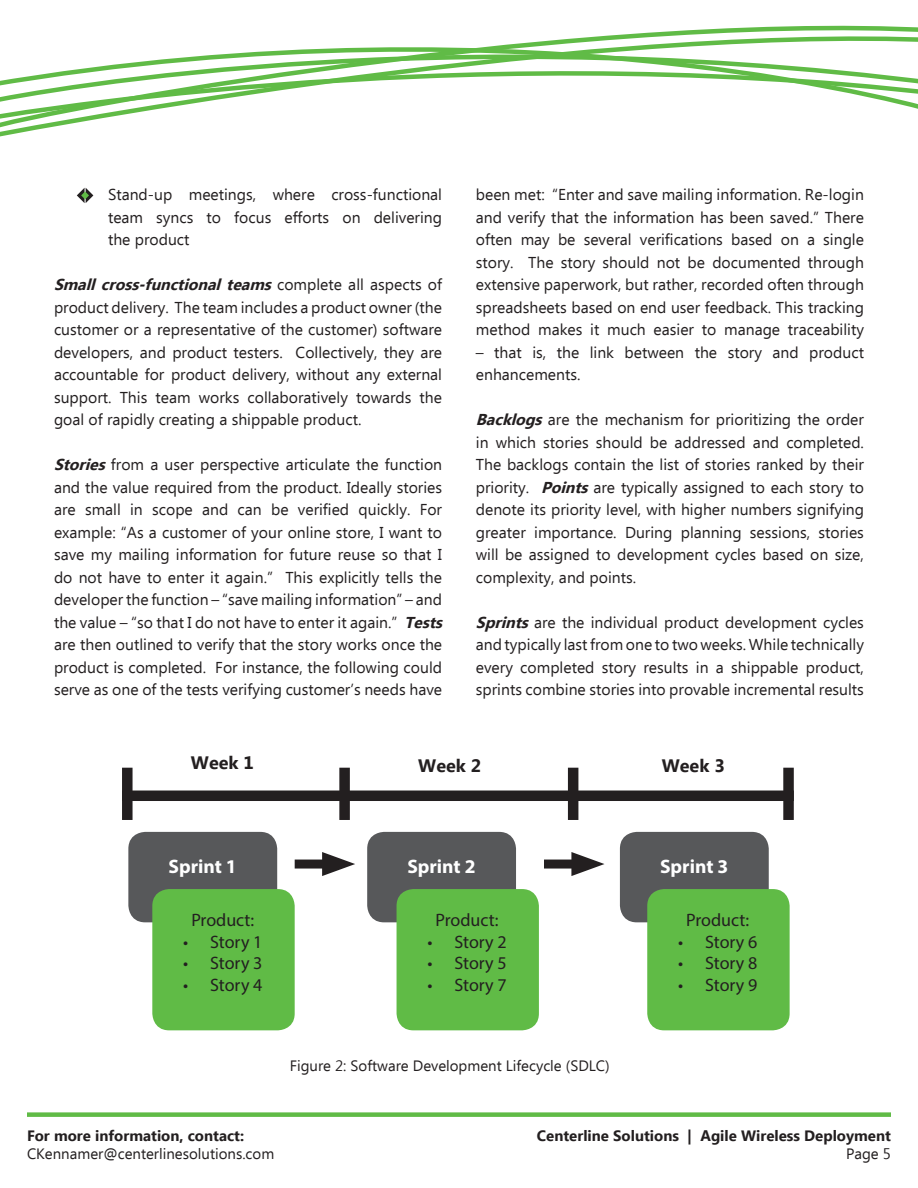
<style>
.page{position:relative;width:918px;height:1188px;background:#fff}
.page>*{position:absolute;margin:0;border:0;box-sizing:border-box;transform-origin:0 0}
.t1{font:700 19.5px "Myriad Pro";color:#fff}
.t2{font:18px "Myriad Pro";color:#231f20}
.t3{font:700 18px "Ebrima";color:#231f20}
.t4{font:15.75px/22.5px "Ebrima";color:#231f20;text-align:justify}
.t5{font:15px "Ebrima";color:#231f20}
.t6{font:700 15px "Ebrima";color:#231f20}
.s1{font-weight:700;font-style:italic}
</style>
<div class="page">
<div style="left:27px;top:1112px;width:864px;height:5px;background:#60bb46"></div>
<svg style="left:0;top:25px;width:918px;height:112px"></svg>
<svg style="left:0;top:36px;width:918px;height:88px"></svg>
<div style="left:122px;top:791px;width:672px;height:10px;background:#231f20"></div>
<div style="left:122px;top:768px;width:11px;height:52px;background:#231f20"></div>
<div style="left:339px;top:768px;width:11px;height:52px;background:#231f20"></div>
<div style="left:568px;top:768px;width:10px;height:52px;background:#231f20"></div>
<div style="left:783px;top:768px;width:11px;height:52px;background:#231f20"></div>
<div style="left:128px;top:832px;width:149px;height:90px;background:#57585a;border-radius:17px"></div>
<div style="left:152px;top:889px;width:143px;height:141px;background:#60bb46;border-radius:17px"></div>
<div style="left:367px;top:832px;width:149px;height:90px;background:#57585a;border-radius:17px"></div>
<div style="left:397px;top:889px;width:142px;height:141px;background:#60bb46;border-radius:17px"></div>
<div style="left:620px;top:832px;width:149px;height:90px;background:#57585a;border-radius:17px"></div>
<div style="left:647px;top:889px;width:143px;height:141px;background:#60bb46;border-radius:17px"></div>
<div style="left:295px;top:860px;width:41px;height:9px;background:#231f20"></div>
<svg style="left:322px;top:852px;width:33px;height:24px"></svg>
<div style="left:544px;top:860px;width:41px;height:9px;background:#231f20"></div>
<svg style="left:571px;top:852px;width:34px;height:24px"></svg>
<svg style="left:77px;top:188px;width:16px;height:15px"></svg>
<p class="t4" style="left:108px;top:185px;width:336px">Stand-up meetings, where cross-functional team syncs to focus efforts on delivering the product</p>
<p class="t4" style="left:54px;top:275px;width:390px"><span class="s1">Smallcross-functionalteams</span>c o m p l e t e a l l a s p e c t s o f product delivery. The team includes a product owner (the customer or a representative of the customer) software developers, and product testers. Collectively, they are accountable for product delivery, without any external support. This team works collaboratively towards the goal of rapidly creating a shippable product.</p>
<p class="t4" style="left:54px;top:455px;width:395px;text-align:left"><span class="s1">Stories</span>from a user perspective articulate the function and the value required from the product. Ideally stories are small in scope and can be verified quickly. For example: “As a customer of your online store, I want to save my mailing information for future reuse so that I do not have to enter it again.” This explicitly tells the developer the function – “save mailing information” – and the value – “so that I do not have to enter it again.” <span class="s1">Tests </span>are then outlined to verify that the story works once the product is completed. For instance, the following could serve as one of the tests verifying customer’s needs have</p>
<p class="t4" style="left:476px;top:185px;width:390px">been met: “Enter and save mailing information. Re-login and verify that the information has been saved.” There often may be several verifications based on a single story. The story should not be documented through extensive paperwork, but rather, recorded often through spreadsheets based on end user feedback. This tracking method makes it much easier to manage traceability</p>
<p class="t4" style="left:476px;top:342px;width:390px">– that is, the link between the story and product enhancements.</p>
<p class="t4" style="left:476px;top:410px;width:390px"><span class="s1">Backlogs</span>are the mechanism for prioritizing the order in which stories should be addressed and completed.<br>The backlogs contain the list of stories ranked by their priority. <span class="s1">Points</span>are typically assigned to each story to denote its priority level, with higher numbers signifying greater importance. During planning sessions, stories will be assigned to development cycles based on size, complexity, and points.</p>
<p class="t4" style="left:476px;top:612px;width:390px"><span class="s1">Sprints</span>are the individual product development cycles and typically last from one to two weeks. While technically every completed story results in a shippable product, sprints combine stories into provable incremental results</p>
<p class="t3" style="left:191px;top:750px;width:64px">Week 1</p>
<p class="t3" style="left:418px;top:752px;width:64px">Week 2</p>
<p class="t3" style="left:662px;top:752px;width:64px">Week 3</p>
<p class="t1" style="left:169px;top:853px;width:70px">Sprint 1</p>
<p class="t2" style="left:191px;top:909px;width:64px">Product:</p>
<p class="t2" style="left:183px;top:931px;width:81px">• Story 1</p>
<p class="t2" style="left:183px;top:952px;width:81px">• Story 3</p>
<p class="t2" style="left:183px;top:974px;width:81px">• Story 4</p>
<p class="t1" style="left:407px;top:853px;width:70px">Sprint 2</p>
<p class="t2" style="left:436px;top:909px;width:64px">Product:</p>
<p class="t2" style="left:427px;top:931px;width:81px">• Story 2</p>
<p class="t2" style="left:427px;top:952px;width:81px">• Story 5</p>
<p class="t2" style="left:427px;top:974px;width:81px">• Story 7</p>
<p class="t1" style="left:660px;top:853px;width:70px">Sprint 3</p>
<p class="t2" style="left:686px;top:909px;width:64px">Product:</p>
<p class="t2" style="left:678px;top:931px;width:81px">• Story 6</p>
<p class="t2" style="left:678px;top:952px;width:81px">• Story 8</p>
<p class="t2" style="left:678px;top:974px;width:81px">• Story 9</p>
<p class="t5" style="left:290px;top:1055px;width:321px">Figure 2: Software Development Lifecycle (SDLC)</p>
<p class="t6" style="left:27px;top:1124px;width:219px">For more information, contact:</p>
<p class="t5" style="left:27px;top:1143px;width:249px">CKennamer@centerlinesolutions.com</p>
<p class="t6" style="left:537px;top:1124px;width:356px">Centerline Solutions | Agile Wireless Deployment</p>
<p class="t5" style="left:846px;top:1143px;width:46px">Page 5</p>
</div>
